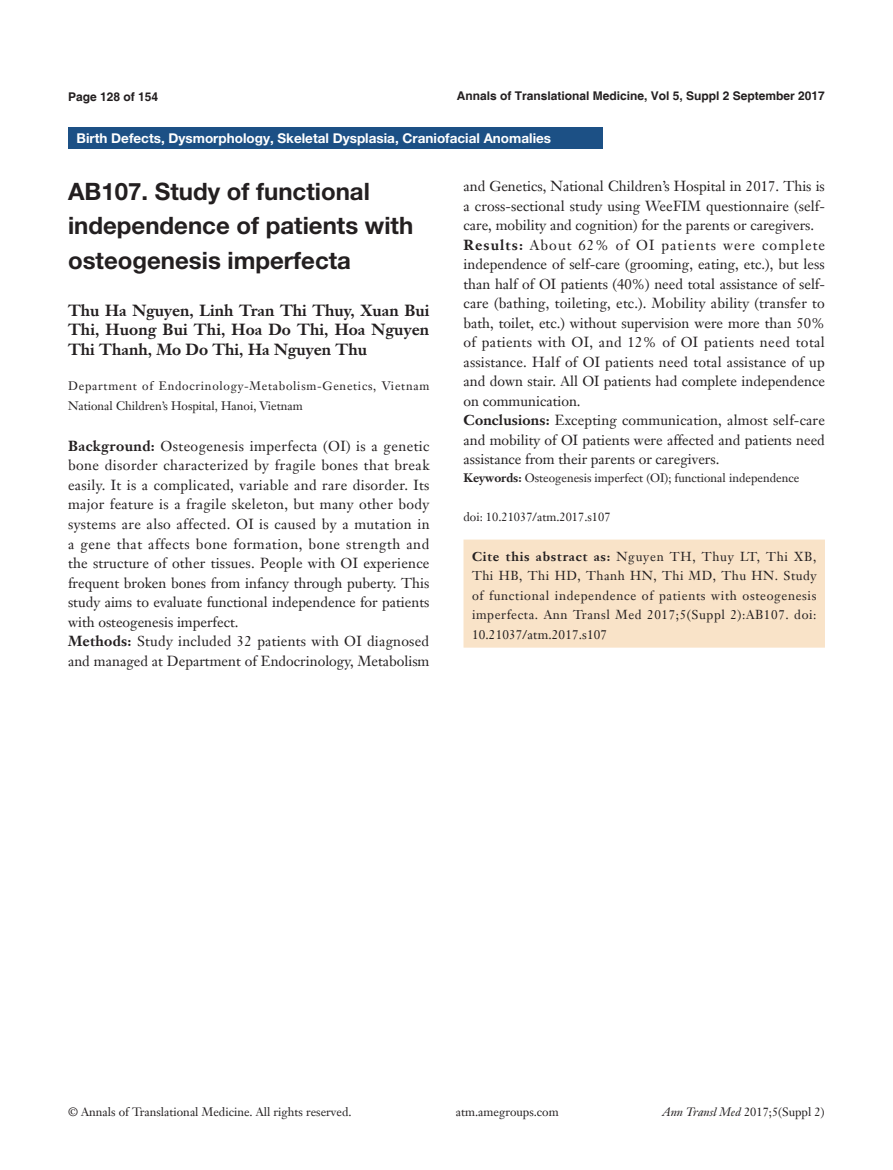
<style>
.page{position:relative;width:893px;height:1170px;background:#fff}
.page>*{position:absolute;margin:0;border:0;box-sizing:border-box;transform-origin:0 0}
.文题{font:700 24px/34.5px "Helvetica Neue LT Pro";color:#231f20}
.作者{font:700 15.75px/19.5px "Janson Text LT";letter-spacing:.005em;color:#231f20;text-align:justify}
.t1{font:14.25px/19.5px "Janson Text LT";color:#231f20;text-align:justify}
.栏目{font:700 13.5px "Helvetica Neue LT Pro";color:#fff}
._5行{font:12.75px/19.5px "Janson Text LT";letter-spacing:.045em;color:#231f20;text-align:justify}
.单位{font:12px "Janson Text LT";color:#231f20}
.单位-2{font:12px/19.5px "Janson Text LT";letter-spacing:.06em;color:#231f20}
.t2{font:700 12px "Helvetica";color:#231f20}
.s1{font-weight:700}
.s2{font-style:italic}
</style>
<div class="page">
<div style="left:463px;top:539px;width:362px;height:108px;background:#f9e3c8"></div>
<div style="left:68px;top:128px;width:534px;height:21px;background:#1c5085"></div>
<p class="t2" style="left:68px;top:89px;width:92px">Page 128 of 154</p>
<p class="t2" style="left:457px;top:88px;width:370px">Annals of Translational Medicine, Vol 5, Suppl 2 September 2017</p>
<p class="栏目" style="left:77px;top:130px;width:476px">Birth Defects, Dysmorphology, Skeletal Dysplasia, Craniofacial Anomalies</p>
<p class="文题" style="left:68px;top:173px;width:347px">AB107. Study of functional independence of patients with osteogenesis imperfecta</p>
<p class="作者" style="left:68px;top:300px;width:363px">Thu Ha Nguyen, Linh Tran Thi Thuy, Xuan Bui Thi, Huong Bui Thi, Hoa Do Thi, Hoa Nguyen Thi Thanh, Mo Do Thi, Ha Nguyen Thu</p>
<p class="单位-2" style="left:68px;top:376px;width:363px">Department of Endocrinology-Metabolism-Genetics, Vietnam<br>National Children’s Hospital, Hanoi, Vietnam</p>
<p class="t1" style="left:68px;top:436px;width:363px"><span class="s1">Background:</span> Osteogenesis imperfecta (OI) is a genetic bone disorder characterized by fragile bones that break easily. It is a complicated, variable and rare disorder. Its major feature is a fragile skeleton, but many other body systems are also affected. OI is caused by a mutation in a gene that affects bone formation, bone strength and the structure of other tissues. People with OI experience frequent broken bones from infancy through puberty. This study aims to evaluate functional independence for patients with osteogenesis imperfect.</p>
<p class="t1" style="left:68px;top:631px;width:363px"><span class="s1">Methods:</span> Study included 32 patients with OI diagnosed and managed at Department of Endocrinology, Metabolism</p>
<p class="t1" style="left:463px;top:176px;width:363px">and Genetics, National Children’s Hospital in 2017. This is a cross-sectional study using WeeFIM questionnaire (self&shy;care, mobility and cognition) for the parents or caregivers.</p>
<p class="t1" style="left:463px;top:235px;width:363px"><span class="s1">Results:</span> About 62% of OI patients were complete independence of self-care (grooming, eating, etc.), but less than half of OI patients (40%) need total assistance of self&shy;care (bathing, toileting, etc.). Mobility ability (transfer to bath, toilet, etc.) without supervision were more than 50% of patients with OI, and 12% of OI patients need total assistance. Half of OI patients need total assistance of up and down stair. All OI patients had complete independence on communication.</p>
<p class="t1" style="left:463px;top:410px;width:363px"><span class="s1">Conclusions:</span> Excepting communication, almost self-care and mobility of OI patients were affected and patients need assistance from their parents or caregivers.</p>
<p class="单位" style="left:463px;top:470px;width:337px"><span class="s1">Keywords:</span> Osteogenesis imperfect (OI); functional independence</p>
<p class="单位" style="left:463px;top:509px;width:149px">doi: 10.21037/atm.2017.s107</p>
<p class="_5行" style="left:472px;top:546px;width:346px"><span class="s1">Cite this abstract as:</span> Nguyen TH, Thuy LT, Thi XB, Thi HB, Thi HD, Thanh HN, Thi MD, Thu HN. Study of functional independence of patients with osteogenesis imperfecta. Ann Transl Med 2017;5(Suppl 2):AB107. doi:<br>10.21037/atm.2017.s107</p>
<p class="单位" style="left:68px;top:1104px;width:285px">© Annals of Translational Medicine. All rights reserved.</p>
<p class="单位" style="left:456px;top:1104px;width:104px">atm.amegroups.com</p>
<p class="单位" style="left:662px;top:1104px;width:163px"><span class="s2">Ann Transl Med</span> 2017;5(Suppl 2)</p>
</div>
